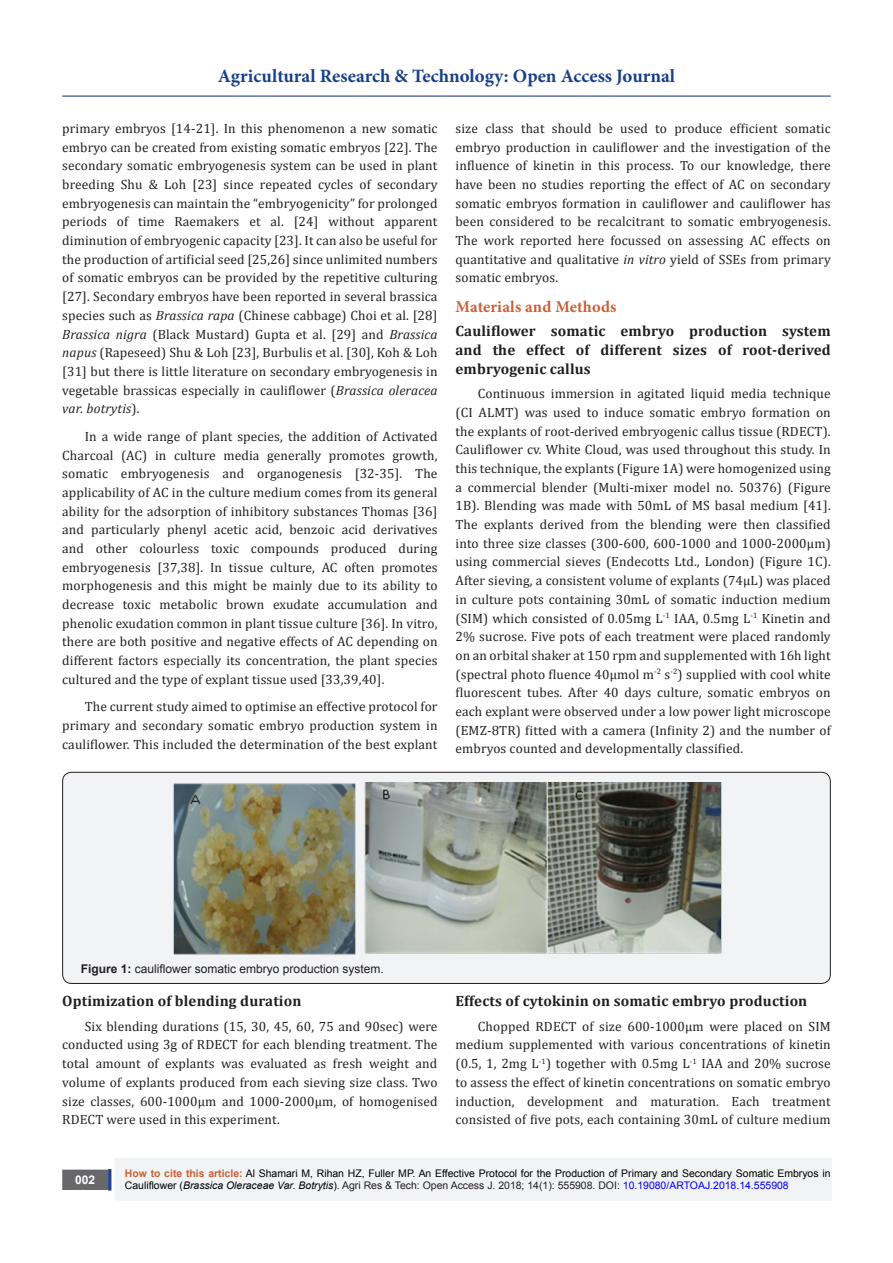
<style>
.page{position:relative;width:893px;height:1263px;background:#fff}
.page>*{position:absolute;margin:0;border:0;box-sizing:border-box;transform-origin:0 0}
.t1{font:700 18.9px "Minion Pro";color:#183f89}
.t2{font:700 16.5px "Minion Pro";letter-spacing:.01em;color:#ca5f37}
.t3{font:700 15px/18.8px "Cambria";letter-spacing:.01em;color:#231f20;text-align:justify}
.t4{font:13.5px/18.8px "Cambria";letter-spacing:.01em;color:#231f20;text-align:justify}
.t5{font:12px "Arial";color:#231f20}
.t6{font:700 12px "Arial";color:#fff}
.t7{font:10.5px/12.6px "Arial";color:#000}
.s1{font-style:italic}
.s2{font-weight:700}
.s3{font-weight:700;color:#ca6035}
.s4{color:#231f20}
.s5{color:#00f}
</style>
<div class="page">
<div style="left:63px;top:1170px;width:44px;height:19px;background:#68676a"></div>
<div style="left:62px;top:1169px;width:46px;height:21px;border:2px solid #68676a"></div>
<div style="left:108px;top:1169px;width:3px;height:21px;background:#253f8e;border:2px solid #253f8e"></div>
<hr style="left:62px;top:96px;width:769px;height:1px;background:#253f8e">
<div style="left:115px;top:1158px;width:716px;height:42px;background:#f2f3f4"></div>
<div style="left:63px;top:772px;width:767px;height:211px;background:#f2f3f4;border-radius:9px"></div>
<div style="left:62px;top:772px;width:769px;height:212px;border:1px solid #231f20;border-radius:9px"></div>
<img style="left:173px;top:783px;width:548px;height:172px">
<h1 class="t1" style="left:218px;top:63px;width:459px">Agricultural Research &amp; Technology: Open Access Journal</h1>
<p class="t4" style="left:62px;top:119px;width:377px">primary embryos [14-21]. In this phenomenon a new somatic embryo can be created from existing somatic embryos [22]. The secondary somatic embryogenesis system can be used in plant breeding Shu &amp; Loh [23] since repeated cycles of secondary embryogenesis can maintain the “embryogenicity” for prolonged periods of time Raemakers et al. [24] without apparent diminution of embryogenic capacity [23]. It can also be useful for the production of artificial seed [25,26] since unlimited numbers of somatic embryos can be provided by the repetitive culturing [27]. Secondary embryos have been reported in several brassica species such as <span class="s1">Brassica rapa</span> (Chinese cabbage) Choi et al. [28] <span class="s1">Brassica nigra</span> (Black Mustard) Gupta et al. [29] and <span class="s1">Brassica napus</span> (Rapeseed) Shu &amp; Loh [23], Burbulis et al. [30], Koh &amp; Loh [31] but there is little literature on secondary embryogenesis in vegetable brassicas especially in cauliflower (<span class="s1">Brassica oleracea var. botrytis</span>).</p>
<p class="t4" style="left:62px;top:427px;width:377px;text-indent:22px">In a wide range of plant species, the addition of Activated Charcoal (AC) in culture media generally promotes growth, somatic embryogenesis and organogenesis [32-35]. The applicability of AC in the culture medium comes from its general ability for the adsorption of inhibitory substances Thomas [36] and particularly phenyl acetic acid, benzoic acid derivatives and other colourless toxic compounds produced during embryogenesis [37,38]. In tissue culture, AC often promotes morphogenesis and this might be mainly due to its ability to decrease toxic metabolic brown exudate accumulation and phenolic exudation common in plant tissue culture [36]. In vitro, there are both positive and negative effects of AC depending on different factors especially its concentration, the plant species cultured and the type of explant tissue used [33,39,40].</p>
<p class="t4" style="left:62px;top:697px;width:377px;text-indent:22px">The current study aimed to optimise an effective protocol for primary and secondary somatic embryo production system in cauliflower. This included the determination of the best explant</p>
<p class="t4" style="left:455px;top:119px;width:377px">size class that should be used to produce efficient somatic embryo production in cauliflower and the investigation of the influence of kinetin in this process. To our knowledge, there have been no studies reporting the effect of AC on secondary somatic embryos formation in cauliflower and cauliflower has been considered to be recalcitrant to somatic embryogenesis.<br>The work reported here focussed on assessing AC effects on quantitative and qualitative <span class="s1">in vitro</span> yield of SSEs from primary somatic embryos.</p>
<p class="t2" style="left:455px;top:295px;width:163px">Materials and Methods</p>
<p class="t3" style="left:455px;top:321px;width:377px">Cauliflower somatic embryo production system and the effect of different sizes of root-derived embryogenic callus</p>
<p class="t4" style="left:455px;top:384px;width:377px;text-indent:22px">Continuous immersion in agitated liquid media technique (CI ALMT) was used to induce somatic embryo formation on the explants of root-derived embryogenic callus tissue (RDECT).<br>Cauliflower cv. White Cloud, was used throughout this study. In this technique, the explants (Figure 1A) were homogenized using a commercial blender (Multi-mixer model no. 50376) (Figure 1B). Blending was made with 50mL of MS basal medium [41].<br>The explants derived from the blending were then classified into three size classes (300-600, 600-1000 and 1000-2000µm) using commercial sieves (Endecotts Ltd., London) (Figure 1C).<br>After sieving, a consistent volume of explants (74µL) was placed in culture pots containing 30mL of somatic induction medium (SIM) which consisted of 0.05mg L<sup>-1</sup> IAA, 0.5mg L<sup>-1</sup> Kinetin and 2% sucrose. Five pots of each treatment were placed randomly on an orbital shaker at 150 rpm and supplemented with 16h light (spectral photo fluence 40µmol m<sup>-2</sup> s<sup>-2</sup>) supplied with cool white fluorescent tubes. After 40 days culture, somatic embryos on each explant were observed under a low power light microscope (EMZ-8TR) fitted with a camera (Infinity 2) and the number of embryos counted and developmentally classified.</p>
<p class="t5" style="left:81px;top:961px;width:304px"><span class="s2">Figure 1:</span> cauliflower somatic embryo production system.</p>
<p class="t3" style="left:62px;top:991px;width:241px">Optimization of blending duration</p>
<p class="t4" style="left:62px;top:1017px;width:377px;text-indent:22px">Six blending durations (15, 30, 45, 60, 75 and 90sec) were conducted using 3g of RDECT for each blending treatment. The total amount of explants was evaluated as fresh weight and volume of explants produced from each sieving size class. Two size classes, 600-1000µm and 1000-2000µm, of homogenised RDECT were used in this experiment.</p>
<p class="t3" style="left:455px;top:991px;width:353px">Effects of cytokinin on somatic embryo production</p>
<p class="t4" style="left:455px;top:1017px;width:377px;text-indent:22px">Chopped RDECT of size 600-1000µm were placed on SIM medium supplemented with various concentrations of kinetin (0.5, 1, 2mg L<sup>-1</sup>) together with 0.5mg L<sup>-1</sup> IAA and 20% sucrose to assess the effect of kinetin concentrations on somatic embryo induction, development and maturation. Each treatment consisted of five pots, each containing 30mL of culture medium</p>
<p class="t6" style="left:75px;top:1172px;width:22px">002</p>
<p class="t7" style="left:125px;top:1167px;width:707px"><span class="s3">How to cite this article:</span> Al Shamari M, Rihan HZ, Fuller MP. An Effective Protocol for the Production of Primary and Secondary Somatic Embryos in<br>Cauliflower (<span class="s1">Brassica Oleraceae Var. Botrytis</span>)<span class="s4">. Agri Res &amp; Tech: Open Access J. 2018; 14(1): 555908. DOI:</span> <span class="s5">10.19080/ARTOAJ.2018.14.555908</span></p>
</div>
